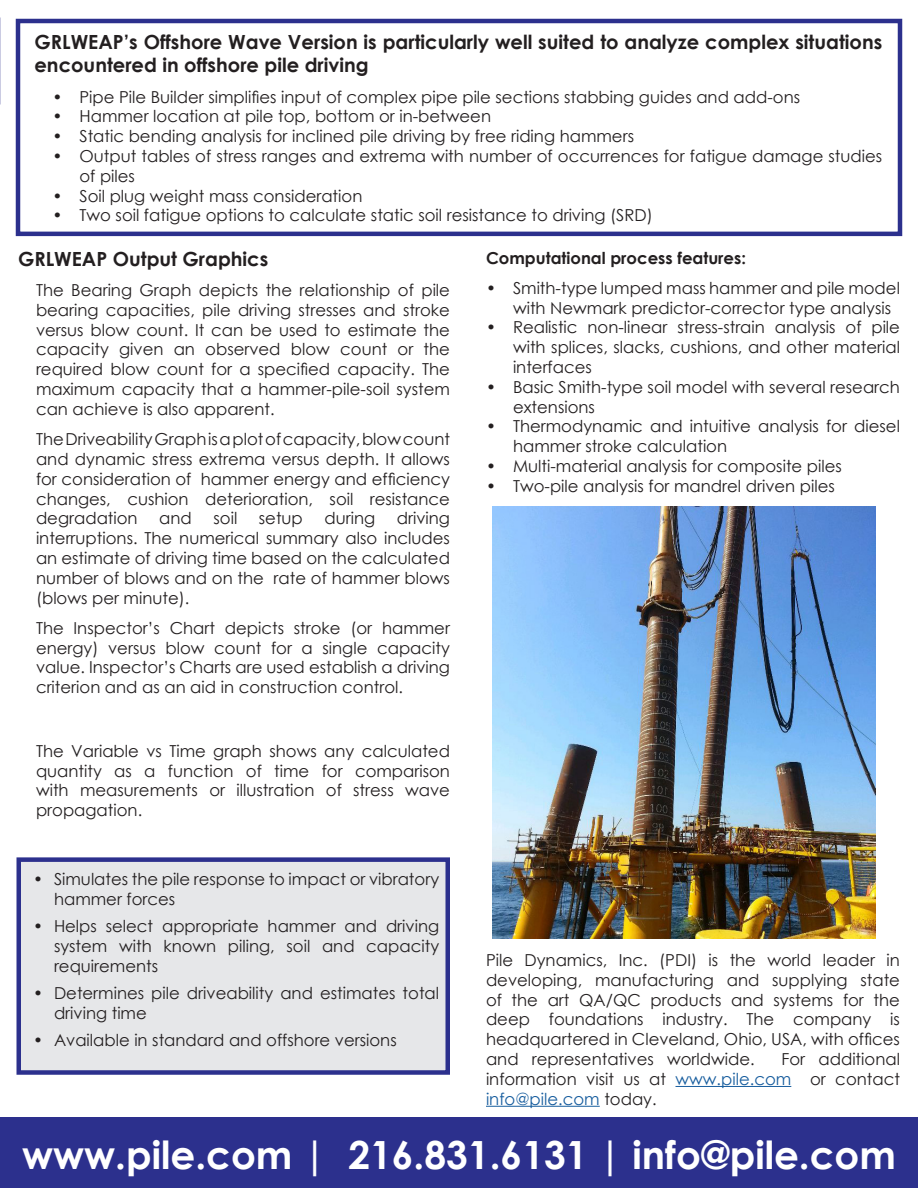
<style>
.page{position:relative;width:918px;height:1188px;background:#fff}
.page>*{position:absolute;margin:0;border:0;box-sizing:border-box;transform-origin:0 0}
.t1{font:700 38.85px "Century Gothic";color:#fff}
.t2{font:700 19.5px/23.4px "Century Gothic";color:#231f20}
.t3{font:16.5px/19.8px "Century Gothic";color:#231f20;text-align:justify}
.t4{font:700 16.5px "Century Gothic";color:#231f20}
.s1{color:#175d9e}
</style>
<div class="page">
<hr style="left:676px;top:1086px;width:115px;height:1px;background:#175d9e">
<hr style="left:486px;top:1106px;width:114px;height:1px;background:#175d9e">
<div style="left:0;top:1118px;width:918px;height:70px;background:#2c308d"></div>
<div style="left:16px;top:19px;width:886px;height:217px;border:4px solid #2c308d"></div>
<div style="left:16px;top:857px;width:434px;height:218px;background:#e6e7e9;border:4px solid #2c308d"></div>
<img style="left:492px;top:507px;width:384px;height:432px">
<p class="t2" style="left:34px;top:29px;width:849px">GRLWEAP’s Offshore Wave Version is particularly well suited to analyze complex situations encountered in offshore pile driving</p>
<p class="t3" style="left:53px;top:87px;width:749px">• Pipe Pile Builder simplifies input of complex pipe pile sections stabbing guides and add-ons</p>
<p class="t3" style="left:52px;top:106px;width:440px">• Hammer location at pile top, bottom or in-between</p>
<p class="t3" style="left:52px;top:126px;width:583px">• Static bending analysis for inclined pile driving by free riding hammers</p>
<p class="t3" style="left:80px;top:146px;width:804px;text-indent:-27px">• Output tables of stress ranges and extrema with number of occurrences for fatigue damage studies of piles</p>
<p class="t3" style="left:52px;top:186px;width:311px">• Soil plug weight mass consideration</p>
<p class="t3" style="left:52px;top:205px;width:602px">• Two soil fatigue options to calculate static soil resistance to driving (SRD)</p>
<p class="t2" style="left:18px;top:246px;width:252px">GRLWEAP Output Graphics</p>
<p class="t3" style="left:36px;top:280px;width:416px">The Bearing Graph depicts the relationship of pile bearing capacities, pile driving stresses and stroke versus blow count. It can be used to estimate the capacity given an observed blow count or the required blow count for a specified capacity. The maximum capacity that a hammer-pile-soil system can achieve is also apparent.</p>
<p class="t3" style="left:36px;top:429px;width:416px">The Driveability Graph is a plot of capacity, blow count and dynamic stress extrema versus depth. It allows for consideration of hammer energy and efficiency changes, cushion deterioration, soil resistance degradation</p>
<p class="t3" style="left:36px;top:508px;width:416px;text-indent:361px">driving interruptions. The numerical summary also includes an estimate of driving time based on the calculated number of blows and on the rate of hammer blows (blows per minute).</p>
<p class="t3" style="left:36px;top:618px;width:416px">The Inspector’s Chart depicts stroke (or hammer energy) versus blow count for a single capacity value. Inspector’s Charts are used establish a driving criterion and as an aid in construction control.</p>
<p class="t3" style="left:159px;top:508px;width:34px">and</p>
<p class="t3" style="left:213px;top:508px;width:25px">soil</p>
<p class="t3" style="left:259px;top:508px;width:46px">setup</p>
<p class="t3" style="left:324px;top:508px;width:52px">during</p>
<p class="t3" style="left:36px;top:741px;width:416px">The Variable vs Time graph shows any calculated quantity as a function of time for comparison with measurements or illustration of stress wave propagation.</p>
<p class="t3" style="left:54px;top:869px;width:387px;text-indent:-21px">• Simulates the pile response to impact or vibratory hammer forces</p>
<p class="t3" style="left:54px;top:916px;width:387px;text-indent:-21px">• Helps select appropriate hammer and driving system with known piling, soil and capacity requirements</p>
<p class="t3" style="left:54px;top:983px;width:387px;text-indent:-21px">• Determines pile driveability and estimates total driving time</p>
<p class="t3" style="left:33px;top:1030px;width:365px">• Available in standard and offshore versions</p>
<p class="t4" style="left:486px;top:245px;width:262px">Computational process features:</p>
<p class="t3" style="left:513px;top:278px;width:388px;text-indent:-27px">• Smith-type lumped mass hammer and pile model with Newmark predictor-corrector type analysis</p>
<p class="t3" style="left:513px;top:317px;width:388px;text-indent:-27px">• Realistic non-linear stress-strain analysis of pile with splices, slacks, cushions, and other material interfaces</p>
<p class="t3" style="left:513px;top:377px;width:389px;text-indent:-27px">• Basic Smith-type soil model with several research extensions</p>
<p class="t3" style="left:513px;top:416px;width:388px;text-indent:-27px">• Thermodynamic and intuitive analysis for diesel hammer stroke calculation</p>
<p class="t3" style="left:486px;top:456px;width:357px">• Multi-material analysis for composite piles</p>
<p class="t3" style="left:486px;top:476px;width:350px">• Two-pile analysis for mandrel driven piles</p>
<p class="t3" style="left:486px;top:950px;width:416px">Pile Dynamics, Inc. (PDI) is the world leader in developing, manufacturing and supplying state of the art QA/QC products and systems for the deep foundations industry. The company is headquartered in Cleveland, Ohio, USA, with offices and representatives worldwide.</p>
<p class="t3" style="left:486px;top:1049px;width:416px;text-indent:295px">For additional information visit us at <span class="s1">www.pile.com</span> or contact <span class="s1">info@pile.com</span> today.</p>
<p class="t1" style="left:22px;top:1126px;width:875px">www.pile.com | 216.831.6131 | info@pile.com</p>
</div>
